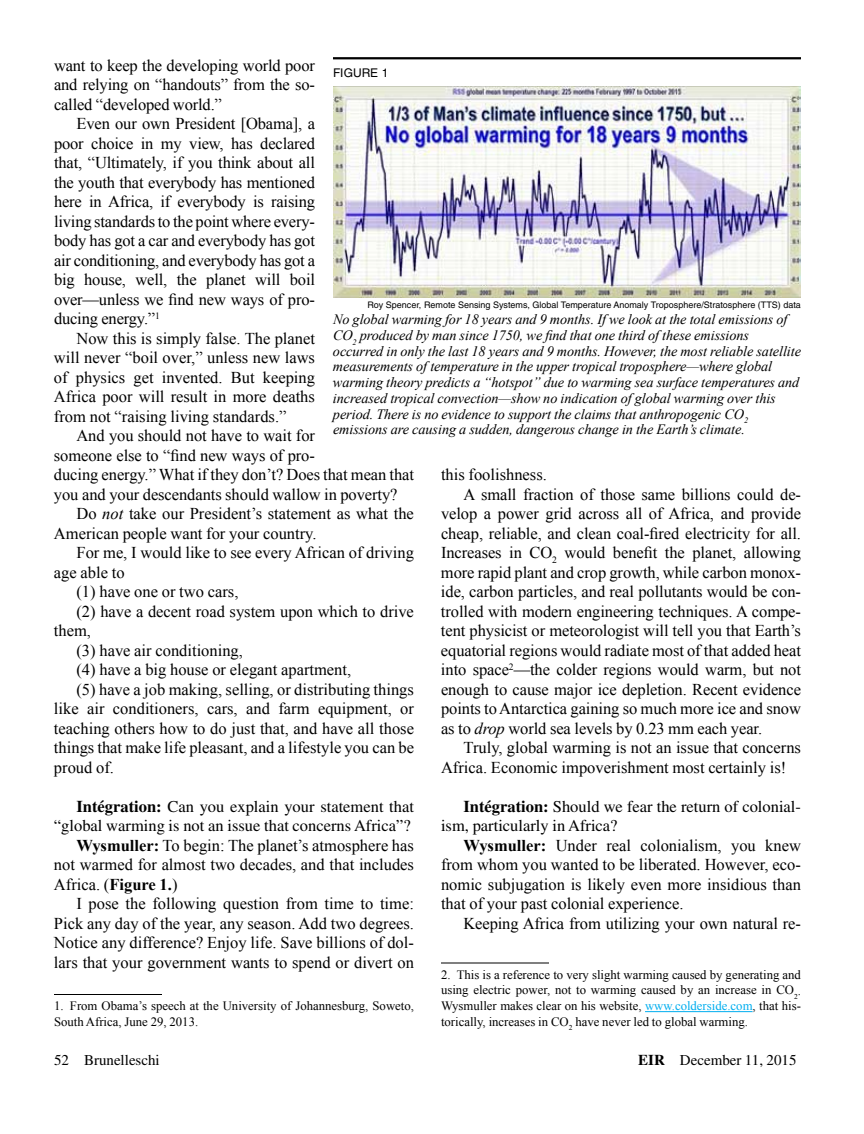
<style>
.page{position:relative;width:864px;height:1134px;background:#fff}
.page>*{position:absolute;margin:0;border:0;box-sizing:border-box;transform-origin:0 0}
.t1{font:16.5px/19.5px "Times New Roman";letter-spacing:-.005em;color:#000;text-align:justify}
.t2{font:16.5px/19.5px "Times";color:#000;text-align:right}
.t3{font:15px "Times";color:#000}
.t4{font:italic 14.25px/15.8px "Times New Roman";letter-spacing:-.005em;color:#000}
.t5{font:12.75px/15.8px "Times New Roman";color:#000}
.t6{font:12px "Helvetica";color:#000}
.t7{font:9px "Helvetica";color:#000}
.s1{font-style:italic}
.s2{font-weight:700}
.s3{color:#00aeef}
</style>
<div class="page">
<hr style="left:54px;top:994px;width:108px;height:1px;background:#000">
<hr style="left:441px;top:963px;width:108px;height:1px;background:#000">
<hr style="left:645px;top:1011px;width:108px;height:1px;background:#00aeef">
<img style="left:333px;top:87px;width:468px;height:210px">
<hr style="left:333px;top:57px;width:468px;height:2px;background:#000">
<p class="t1" style="left:54px;top:55px;width:263px">want to keep the developing world poor and relying on “handouts” from the so&shy;called “developed world.”</p>
<p class="t1" style="left:54px;top:113px;width:263px;text-indent:23px">Even our own President [Obama], a poor choice in my view, has declared that, “Ultimately, if you think about all the youth that everybody has mentioned here in Africa, if everybody is raising living standards to the point where every&shy;body has got a car and everybody has got air conditioning, and everybody has got a big house, well, the planet will boil over—unless we find new ways of pro&shy;ducing energy.”<sup>1</sup></p>
<p class="t1" style="left:54px;top:328px;width:263px;text-indent:23px">Now this is simply false. The planet will never “boil over,” unless new laws of physics get invented. But keeping Africa poor will result in more deaths from not “raising living standards.”</p>
<p class="t1" style="left:76px;top:425px;width:240px">And you should not have to wait for</p>
<p class="t1" style="left:54px;top:445px;width:262px">someone else to “find new ways of pro-</p>
<p class="t1" style="left:54px;top:464px;width:362px">ducing energy.” What if they don’t? Does that mean that</p>
<p class="t1" style="left:54px;top:484px;width:345px">you and your descendants should wallow in poverty?</p>
<p class="t1" style="left:76px;top:504px;width:339px">Do <span class="s1">not</span> take our President’s statement as what the</p>
<p class="t1" style="left:54px;top:523px;width:264px">American people want for your country.</p>
<p class="t1" style="left:76px;top:543px;width:339px">For me, I would like to see every African of driving</p>
<p class="t1" style="left:54px;top:562px;width:72px">age able to</p>
<p class="t1" style="left:76px;top:582px;width:163px">(1) have one or two cars,</p>
<p class="t1" style="left:76px;top:601px;width:339px">(2) have a decent road system upon which to drive</p>
<p class="t1" style="left:54px;top:621px;width:39px">them,</p>
<p class="t1" style="left:76px;top:640px;width:168px">(3) have air conditioning,</p>
<p class="t1" style="left:76px;top:660px;width:276px">(4) have a big house or elegant apartment,</p>
<p class="t1" style="left:76px;top:679px;width:339px">(5) have a job making, selling, or distributing things</p>
<p class="t1" style="left:54px;top:699px;width:361px">like air conditioners, cars, and farm equipment, or</p>
<p class="t1" style="left:54px;top:718px;width:362px">teaching others how to do just that, and have all those</p>
<p class="t1" style="left:54px;top:738px;width:362px">things that make life pleasant, and a lifestyle you can be</p>
<p class="t1" style="left:54px;top:757px;width:62px">proud of.</p>
<p class="t2" style="left:54px;top:796px;width:362px"><span class="s2">Intégration:</span> Can you explain your statement that “global warming is not an issue that concerns Africa”?</p>
<p class="t1" style="left:54px;top:835px;width:362px;text-indent:23px"><span class="s2">Wysmuller:</span> To begin: The planet’s atmosphere has not warmed for almost two decades, and that includes Africa. (<span class="s2">Figure 1.</span>)</p>
<p class="t1" style="left:54px;top:894px;width:362px;text-indent:23px">I pose the following question from time to time:<br>Pick any day of the year, any season. Add two degrees.<br>Notice any difference? Enjoy life. Save billions of dol&shy;lars that your government wants to spend or divert on</p>
<p class="t5" style="left:54px;top:998px;width:361px">1. From Obama’s speech at the University of Johannesburg, Soweto,<br>South Africa, June 29, 2013.</p>
<p class="t6" style="left:333px;top:66px;width:57px">FIGURE 1</p>
<p class="t7" style="left:367px;top:300px;width:435px">Roy Spencer, Remote Sensing Systems, Global Temperature Anomaly Troposphere/Stratosphere (TTS) data</p>
<p class="t4" style="left:333px;top:311px;width:470px">No global warming for 18 years and 9 months. If we look at the total emissions of CO<sub>2</sub> produced by man since 1750, we find that one third of these emissions occurred in only the last 18 years and 9 months. However, the most reliable satellite measurements of temperature in the upper tropical troposphere—where global warming theory predicts a “hotspot” due to warming sea surface temperatures and increased tropical convection—show no indication of global warming over this period. There is no evidence to support the claims that anthropogenic CO<sub>2 </sub>emissions are causing a sudden, dangerous change in the Earth’s climate.</p>
<p class="t1" style="left:441px;top:464px;width:107px">this foolishness.</p>
<p class="t1" style="left:464px;top:484px;width:339px">A small fraction of those same billions could de-</p>
<p class="t1" style="left:441px;top:503px;width:361px">velop a power grid across all of Africa, and provide</p>
<p class="t1" style="left:441px;top:523px;width:362px">cheap, reliable, and clean coal-fired electricity for all.</p>
<p class="t1" style="left:441px;top:542px;width:362px">Increases in CO<sub>2</sub> would benefit the planet, allowing</p>
<p class="t1" style="left:441px;top:562px;width:362px">more rapid plant and crop growth, while carbon monox-</p>
<p class="t1" style="left:441px;top:581px;width:361px">ide, carbon particles, and real pollutants would be con-</p>
<p class="t1" style="left:441px;top:601px;width:362px">trolled with modern engineering techniques. A compe-</p>
<p class="t1" style="left:441px;top:620px;width:362px">tent physicist or meteorologist will tell you that Earth’s</p>
<p class="t1" style="left:441px;top:640px;width:362px">equatorial regions would radiate most of that added heat</p>
<p class="t1" style="left:441px;top:659px;width:361px">into space<sup>2</sup>—the colder regions would warm, but not</p>
<p class="t1" style="left:441px;top:679px;width:362px">enough to cause major ice depletion. Recent evidence</p>
<p class="t1" style="left:441px;top:698px;width:361px">points to Antarctica gaining so much more ice and snow</p>
<p class="t1" style="left:441px;top:718px;width:323px">as to <span class="s1">drop</span> world sea levels by 0.23 mm each year.</p>
<p class="t1" style="left:464px;top:737px;width:339px">Truly, global warming is not an issue that concerns</p>
<p class="t1" style="left:441px;top:757px;width:347px">Africa. Economic impoverishment most certainly is!</p>
<p class="t2" style="left:441px;top:796px;width:361px;text-align:left;text-indent:23px"><span class="s2">Intégration:</span> Should we fear the return of colonial&shy;ism, particularly in Africa?</p>
<p class="t1" style="left:441px;top:835px;width:361px;text-indent:23px"><span class="s2">Wysmuller:</span> Under real colonialism, you knew from whom you wanted to be liberated. However, eco&shy;nomic subjugation is likely even more insidious than that of your past colonial experience.</p>
<p class="t1" style="left:464px;top:913px;width:339px">Keeping Africa from utilizing your own natural re-</p>
<p class="t5" style="left:441px;top:966px;width:361px;text-align:justify">2. This is a reference to very slight warming caused by generating and using electric power, not to warming caused by an increase in CO<sub>2</sub>.<br>Wysmuller makes clear on his website, <span class="s3">www.colderside.com</span>, that his&shy;torically, increases in CO<sub>2</sub> have never led to global warming.</p>
<p class="t3" style="left:54px;top:1052px;width:107px">52 Brunelleschi</p>
<p class="t3" style="left:638px;top:1052px;width:160px"><span class="s2">EIR</span> December 11, 2015</p>
</div>
